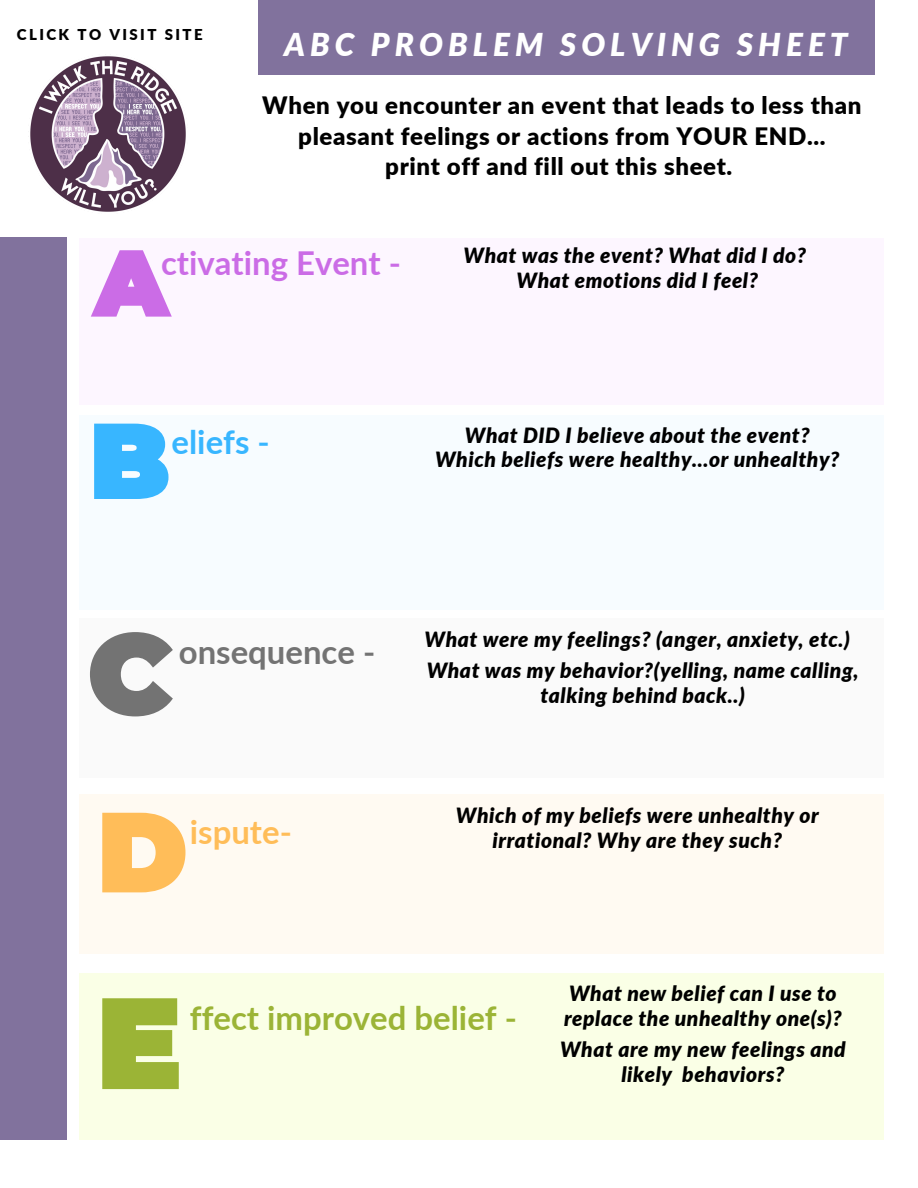
<style>
.page{position:relative;width:918px;height:1188px;background:#fff}
.page>*{position:absolute;margin:0;border:0;box-sizing:border-box;transform-origin:0 0}
.t1{font:700 32.85px "Lato";color:#9bb436}
.t2{font:700 32.85px "Lato";color:#cb6ce6}
.t3{font:700 32.85px "Lato";color:#737373}
.t4{font:700 32.85px "Lato";color:#38b6ff}
.t5{font:700 32.85px "Lato";color:#ffbd59}
.t6{font:italic 900 31.5px "Lato";letter-spacing:.16em;color:#fff}
.t7{font:900 24px/30.3px "Lato";letter-spacing:.025em;color:#000;text-align:center}
.t8{font:italic 900 21px/24.8px "Lato";letter-spacing:.025em;color:#000;text-align:center}
.t9{font:900 15px "Lato";letter-spacing:.16em;color:#000}
</style>
<div class="page">
<div style="left:0;top:237px;width:67px;height:903px;background:#81729d"></div>
<div style="left:258px;top:0;width:616px;height:75px;background:#81729d"></div>
<img style="left:30px;top:56px;width:156px;height:156px">
<div style="left:79px;top:239px;width:805px;height:166px;background:#fdf6ff"></div>
<svg style="left:91px;top:250px;width:81px;height:67px"></svg>
<div style="left:79px;top:618px;width:805px;height:160px;background:#fafafa"></div>
<svg style="left:90px;top:632px;width:83px;height:84px"></svg>
<div style="left:79px;top:794px;width:805px;height:160px;background:#fffaf2"></div>
<svg style="left:102px;top:813px;width:83px;height:79px"></svg>
<div style="left:79px;top:973px;width:805px;height:167px;background:#faffe6"></div>
<svg style="left:102px;top:998px;width:77px;height:91px"></svg>
<div style="left:79px;top:415px;width:805px;height:195px;background:#f7fcff"></div>
<svg style="left:94px;top:424px;width:75px;height:75px"></svg>
<p class="t9" style="left:17px;top:26px;width:187px">CLICK TO VISIT SITE</p>
<h2 class="t6" style="left:284px;top:25px;width:565px">ABC PROBLEM SOLVING SHEET</h2>
<p class="t7" style="left:262px;top:90px;width:601px">When you encounter an event that leads to less than pleasant feelings or actions from YOUR END...<br>print off and fill out this sheet.</p>
<h1 class="t2" style="left:161px;top:242px;width:242px">ctivating Event -</h1>
<p class="t8" style="left:464px;top:243px;width:344px">What was the event? What did I do?<br>What emotions did I feel?</p>
<h1 class="t4" style="left:172px;top:422px;width:100px">eliefs -</h1>
<p class="t8" style="left:435px;top:422px;width:406px">What DID I believe about the event?<br>Which beliefs were healthy...or unhealthy?</p>
<h1 class="t3" style="left:179px;top:631px;width:198px">onsequence -</h1>
<h1 class="t5" style="left:190px;top:812px;width:104px">ispute-</h1>
<p class="t8" style="left:425px;top:626px;width:427px">What were my feelings? (anger, anxiety, etc.)</p>
<p class="t8" style="left:427px;top:658px;width:433px">What was my behavior?(yelling, name calling, talking behind back..)</p>
<p class="t8" style="left:456px;top:803px;width:364px">Which of my beliefs were unhealthy or irrational? Why are they such?</p>
<h1 class="t1" style="left:190px;top:997px;width:329px">ffect improved belief -</h1>
<p class="t8" style="left:564px;top:981px;width:279px;text-align:left">What new belief can I use to replace the unhealthy one(s)?</p>
<p class="t8" style="left:560px;top:1037px;width:287px">What are my new feelings and likely behaviors?</p>
</div>
